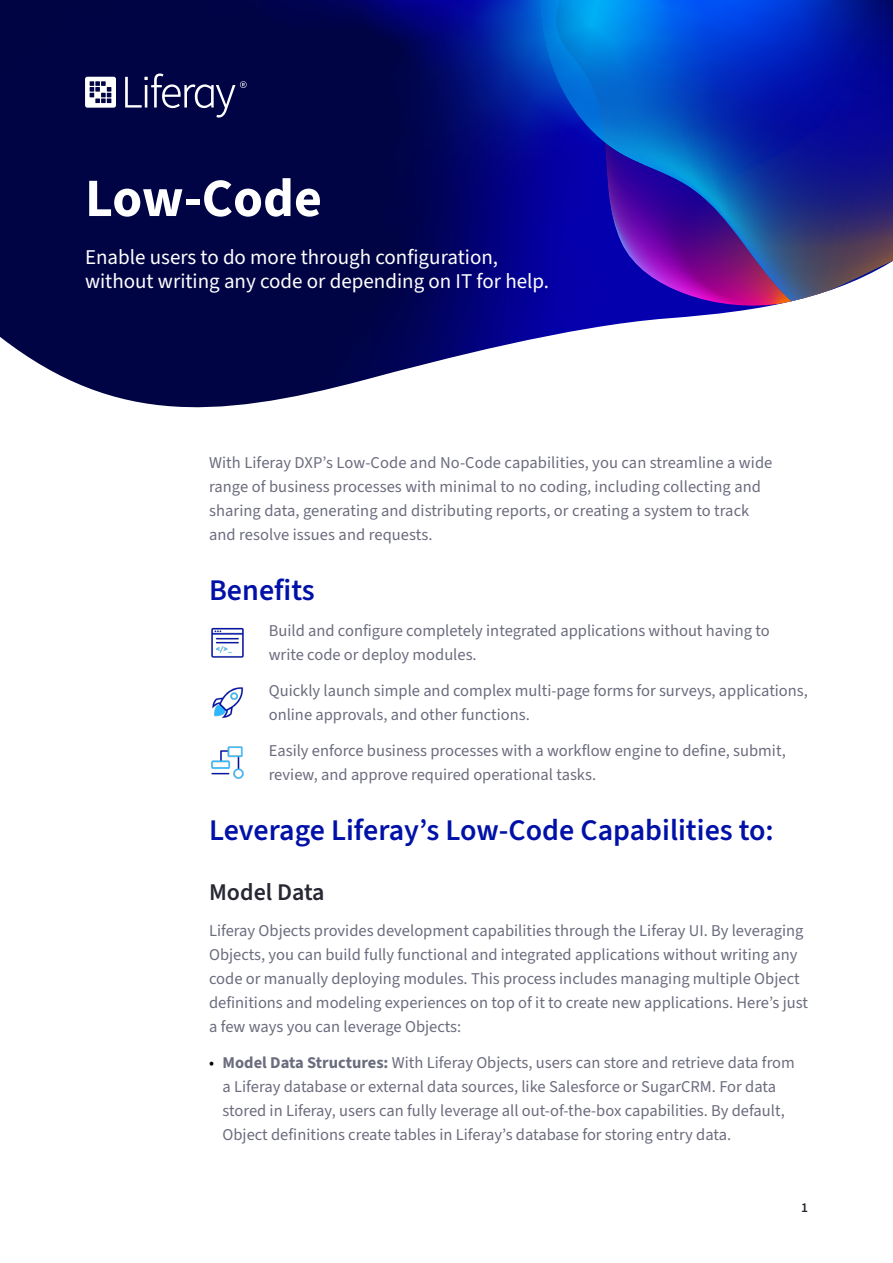
<style>
.page{position:relative;width:893px;height:1263px;background:#fff}
.page>*{position:absolute;margin:0;border:0;box-sizing:border-box;transform-origin:0 0}
.t1{font:700 54px "Source Sans 3";color:#fff}
.t2{font:600 30px "Source Sans 3";color:#0011a8}
.t3{font:600 24px "Source Sans 3";color:#272833}
.t4{font:21px/24px "Source Sans 3";color:#fff}
.t5{font:16.5px/24px "Source Sans 3";color:#6b6c7e}
.t6{font:600 13.5px "Source Sans 3";color:#272833}
.s1{color:#000}
.s2{font-weight:700}
</style>
<div class="page">
<svg style="left:0;top:0;width:539px;height:408px;background:#12165e"></svg>
<img style="left:539px;top:0;width:354px;height:338px">
<svg style="left:125px;top:74px;width:122px;height:44px;background:#292c63"></svg>
<svg style="left:85px;top:77px;width:31px;height:31px"></svg>
<img style="left:212px;top:687px;width:31px;height:31px">
<img style="left:211px;top:627px;width:33px;height:31px">
<img style="left:211px;top:746px;width:33px;height:33px">
<h1 class="t1" style="left:85px;top:162px;width:238px">Low-Code</h1>
<p class="t4" style="left:85px;top:246px;width:466px">Enable users to do more through configuration, without writing any code or depending on IT for help.</p>
<p class="t5" style="left:209px;top:451px;width:565px">With Liferay DXP’s Low-Code and No-Code capabilities, you can streamline a wide range of business processes with minimal to no coding, including collecting and sharing data, generating and distributing reports, or creating a system to track and resolve issues and requests.</p>
<h2 class="t2" style="left:209px;top:570px;width:107px">Benefits</h2>
<p class="t5" style="left:269px;top:619px;width:503px">Build and configure completely integrated applications without having to write code or deploy modules.</p>
<p class="t5" style="left:269px;top:679px;width:541px">Quickly launch simple and complex multi-page forms for surveys, applications, online approvals, and other functions.</p>
<p class="t5" style="left:269px;top:739px;width:519px">Easily enforce business processes with a workflow engine to define, submit, review, and approve required operational tasks.</p>
<h2 class="t2" style="left:209px;top:810px;width:566px">Leverage Liferay’s Low-Code Capabilities to:</h2>
<h3 class="t3" style="left:209px;top:876px;width:117px">Model Data</h3>
<p class="t5" style="left:209px;top:919px;width:600px">Liferay Objects provides development capabilities through the Liferay UI. By leveraging Objects, you can build fully functional and integrated applications without writing any code or manually deploying modules. This process includes managing multiple Object definitions and modeling experiences on top of it to create new applications. Here’s just a few ways you can leverage Objects:</p>
<p class="t5" style="left:223px;top:1051px;width:574px;text-indent:-13px"><span class="s1">•</span> <span class="s2">Model Data Structures:</span> With Liferay Objects, users can store and retrieve data from a Liferay database or external data sources, like Salesforce or SugarCRM. For data stored in Liferay, users can fully leverage all out-of-the-box capabilities. By default, Object definitions create tables in Liferay’s database for storing entry data.</p>
<p class="t6" style="left:801px;top:1198px;width:8px">1</p>
</div>
